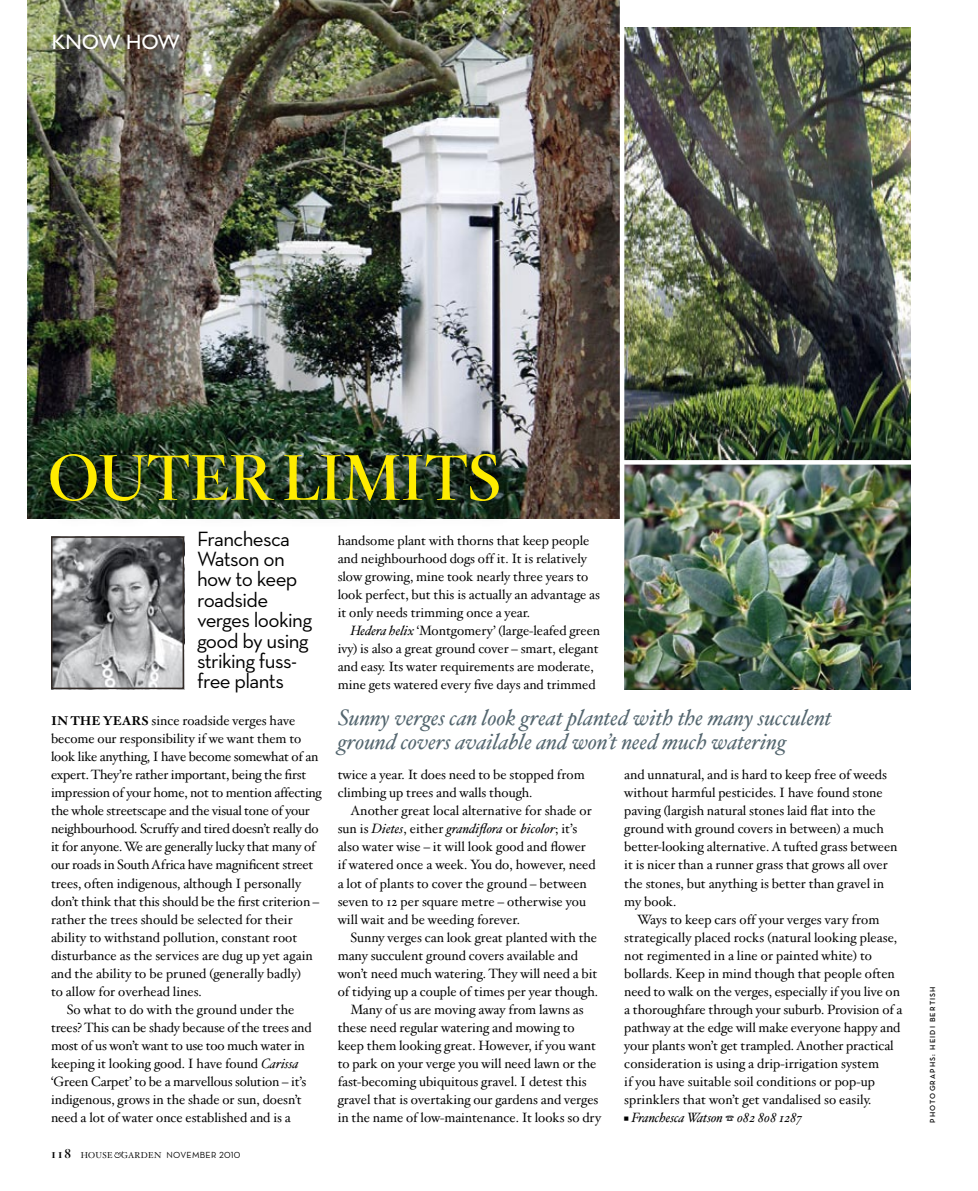
<style>
.page{position:relative;width:978px;height:1191px;background:#fff}
.page>*{position:absolute;margin:0;border:0;box-sizing:border-box;transform-origin:0 0}
.t1{font:63px "Hoefler Titling HTF Bd SC";letter-spacing:-.02em;color:#ffec00}
.t2{font:italic 22.35px/24.2px "Hoefler Text";color:#54666f}
.t3{font:21px/20.4px "Neutra Text";letter-spacing:-.03em;color:#000}
.t4{font:21px "Gill Sans";color:#fff}
.t5{font:13.5px/18px "Hoefler Text";color:#000}
.t6{font:italic 13.5px "Hoefler Text";letter-spacing:-.005em;color:#000}
.t7{font:9px "Neutra Text PS Book Alt";letter-spacing:.03em;color:#000}
.t8{font:7.5px "Neutra Text PS Demi Alt";letter-spacing:.15em;color:#000}
.s1{font-weight:700;font-size:12.75px}
.s2{font-style:italic}
.s3{font-family:"Hoefler Titling HTF Bd Roman";font-size:13.5px}
.s4{font-family:"Hoefler Text";font-size:8.55px}
</style>
<div class="page">
<img style="left:624px;top:27px;width:287px;height:662px">
<img style="left:28px;top:0;width:592px;height:519px">
<img style="left:54px;top:539px;width:127px;height:147px">
<div style="left:51px;top:536px;width:133px;height:153px;border:2px solid #332b27"></div>
<div style="left:28px;top:432px;width:501px;height:99px;background:#000;opacity:.75"></div>
<svg style="left:114px;top:1151px;width:9px;height:7px"></svg>
<svg style="left:624px;top:460px;width:287px;height:4px"></svg>
<h3 class="t4" style="left:52px;top:30px;width:129px">KNOW HOW</h3>
<h1 class="t1" style="left:48px;top:436px;width:455px">OUTER LIMITS</h1>
<h3 class="t3" style="left:197px;top:528px;width:117px">Franchesca<br>Watson on how to keep roadside verges looking good by using striking fuss&shy;free plants</h3>
<p class="t5" style="left:51px;top:712px;width:246px"><span class="s1">IN THE YEARS</span> since roadside verges have</p>
<p class="t5" style="left:51px;top:730px;width:252px">become our responsibility if we want them to</p>
<p class="t5" style="left:51px;top:748px;width:269px">look like anything, I have become somewhat of an</p>
<p class="t5" style="left:51px;top:766px;width:257px">expert. They’re rather important, being the first</p>
<p class="t5" style="left:51px;top:784px;width:272px">impression of your home, not to mention affecting</p>
<p class="t5" style="left:51px;top:802px;width:260px">the whole streetscape and the visual tone of your</p>
<p class="t5" style="left:51px;top:820px;width:269px">neighbourhood. Scruffy and tired doesn’t really do</p>
<p class="t5" style="left:51px;top:838px;width:266px">it for anyone. We are generally lucky that many of</p>
<p class="t5" style="left:51px;top:856px;width:264px">our roads in South Africa have magnificent street</p>
<p class="t5" style="left:51px;top:874px;width:252px">trees, often indigenous, although I personally</p>
<p class="t5" style="left:51px;top:892px;width:270px">don’t think that this should be the first criterion –</p>
<p class="t5" style="left:51px;top:910px;width:243px">rather the trees should be selected for their</p>
<p class="t5" style="left:51px;top:928px;width:248px">ability to withstand pollution, constant root</p>
<p class="t5" style="left:51px;top:946px;width:263px">disturbance as the services are dug up yet again</p>
<p class="t5" style="left:51px;top:964px;width:252px">and the ability to be pruned (generally badly)</p>
<p class="t5" style="left:51px;top:982px;width:152px">to allow for overhead lines.</p>
<p class="t5" style="left:67px;top:1000px;width:229px">So what to do with the ground under the</p>
<p class="t5" style="left:51px;top:1018px;width:262px">trees? This can be shady because of the trees and</p>
<p class="t5" style="left:51px;top:1036px;width:255px">most of us won’t want to use too much water in</p>
<p class="t5" style="left:51px;top:1054px;width:249px">keeping it looking good. I have found <span class="s2">Carissa</span></p>
<p class="t5" style="left:51px;top:1072px;width:257px">‘Green Carpet’ to be a marvellous solution – it’s</p>
<p class="t5" style="left:51px;top:1090px;width:252px">indigenous, grows in the shade or sun, doesn’t</p>
<p class="t5" style="left:51px;top:1109px;width:241px">need a lot of water once established and is a</p>
<p class="t7" style="left:51px;top:1149px;width:191px"><span class="s3">118</span> <span class="s4">house garden</span> NOVEMBER 2010</p>
<p class="t5" style="left:338px;top:532px;width:264px">handsome plant with thorns that keep people and neighbourhood dogs off it. It is relatively slow growing, mine took nearly three years to look perfect, but this is actually an advantage as it only needs trimming once a year.</p>
<p class="t5" style="left:338px;top:622px;width:264px;text-indent:13px"><span class="s2">Hedera helix</span> ‘Montgomery’ (large-leafed green ivy) is also a great ground cover – smart, elegant and easy. Its water requirements are moderate, mine gets watered every five days and trimmed</p>
<h2 class="t2" style="left:338px;top:706px;width:496px">Sunny verges can look great planted with the many succulent ground covers available and won’t need much watering</h2>
<p class="t5" style="left:338px;top:766px;width:249px">twice a year. It does need to be stopped from climbing up trees and walls though.</p>
<p class="t5" style="left:338px;top:802px;width:259px;text-indent:13px">Another great local alternative for shade or sun is <span class="s2">Dietes</span>, either <span class="s2">grandiflora</span> or <span class="s2">bicolor</span>; it’s also water wise – it will look good and flower if watered once a week. You do, however, need a lot of plants to cover the ground – between seven to 12 per square metre – otherwise you will wait and be weeding forever.</p>
<p class="t5" style="left:350px;top:928px;width:248px">Sunny verges can look great planted with the</p>
<p class="t5" style="left:338px;top:946px;width:242px">many succulent ground covers available and</p>
<p class="t5" style="left:338px;top:964px;width:261px">won’t need much watering. They will need a bit</p>
<p class="t5" style="left:338px;top:982px;width:262px">of tidying up a couple of times per year though.</p>
<p class="t5" style="left:350px;top:1000px;width:235px">Many of us are moving away from lawns as</p>
<p class="t5" style="left:338px;top:1018px;width:239px">these need regular watering and mowing to</p>
<p class="t5" style="left:338px;top:1036px;width:260px">keep them looking great. However, if you want</p>
<p class="t5" style="left:338px;top:1054px;width:260px">to park on your verge you will need lawn or the</p>
<p class="t5" style="left:338px;top:1072px;width:251px">fast-becoming ubiquitous gravel. I detest this</p>
<p class="t5" style="left:338px;top:1090px;width:262px">gravel that is overtaking our gardens and verges</p>
<p class="t5" style="left:338px;top:1109px;width:265px">in the name of low-maintenance. It looks so dry</p>
<p class="t5" style="left:624px;top:766px;width:275px">and unnatural, and is hard to keep free of weeds without harmful pesticides. I have found stone paving (largish natural stones laid flat into the ground with ground covers in between) a much better-looking alternative. A tufted grass between it is nicer than a runner grass that grows all over the stones, but anything is better than gravel in my book.</p>
<p class="t5" style="left:624px;top:910px;width:280px;text-indent:13px">Ways to keep cars off your verges vary from strategically placed rocks (natural looking please, not regimented in a line or painted white) to bollards. Keep in mind though that people often need to walk on the verges, especially if you live on a thoroughfare through your suburb. Provision of a pathway at the edge will make everyone happy and your plants won’t get trampled. Another practical consideration is using a drip-irrigation system<br>if you have suitable soil conditions or pop-up sprinklers that won’t get vandalised so easily.</p>
<p class="t6" style="left:624px;top:1109px;width:179px">■ Franchesca Watson 082 808 1287</p>
<p class="t8" style="left:928px;top:1122px;width:138px;rotate:-90deg">Photograp hs: heidi bertish</p>
</div>
